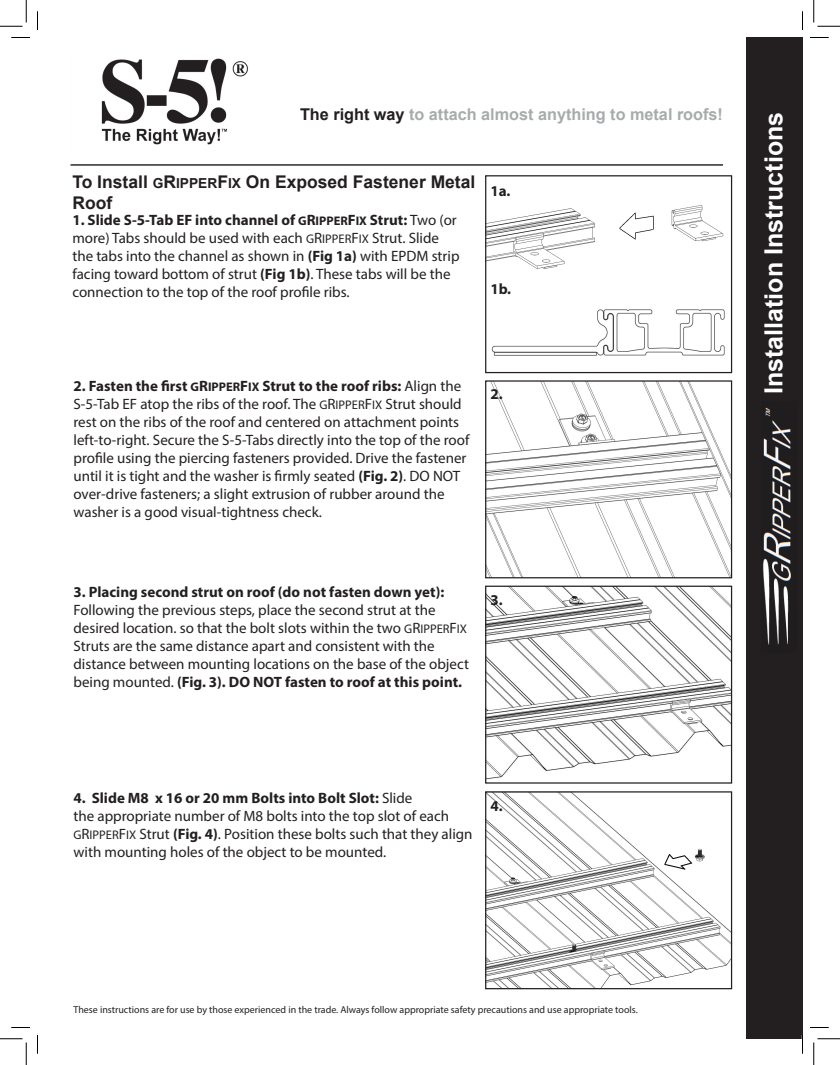
<style>
.page{position:relative;width:840px;height:1065px;background:#fff}
.page>*{position:absolute;margin:0;border:0;box-sizing:border-box;transform-origin:0 0}
.t1{font:700 25px "Arial";color:#fff}
.t2{font:700 17.5px/21px "Arial";color:#231f20}
.t3{font:700 16.25px "Arial";color:#a8abac}
.t4{font:15px/18px "Myriad Pro";color:#231f20}
.t5{font:700 15px "Myriad Pro";color:#231f20}
.t6{font:10px "Myriad Pro";color:#231f20}
.s1{color:#231f20}
.s2{font-size:13.75px}
.s3{font-weight:700}
.s4{font-weight:700;font-size:12.5px}
.s5{font-size:12.5px}
</style>
<div class="page">
<img style="left:491px;top:309px;width:234px;height:47px">
<div style="left:746px;top:38px;width:56px;height:1001px;background:#231f20"></div>
<hr style="left:71px;top:164px;width:652px;height:2px;background:#000">
<img style="left:487px;top:382px;width:243px;height:194px">
<div style="left:485px;top:380px;width:247px;height:198px;border:1px solid #231f20"></div>
<img style="left:487px;top:205px;width:237px;height:64px">
<div style="left:485px;top:175px;width:247px;height:198px;border:1px solid #231f20"></div>
<img style="left:763px;top:407px;width:28px;height:238px">
<img style="left:487px;top:588px;width:243px;height:192px">
<div style="left:485px;top:586px;width:247px;height:198px;border:1px solid #231f20"></div>
<img style="left:487px;top:793px;width:243px;height:194px">
<div style="left:485px;top:791px;width:247px;height:198px;border:1px solid #231f20"></div>
<img style="left:101px;top:58px;width:147px;height:87px">
<svg style="left:11px;top:37px;width:19px;height:1px"></svg>
<svg style="left:810px;top:37px;width:19px;height:1px"></svg>
<svg style="left:11px;top:1027px;width:19px;height:1px"></svg>
<svg style="left:810px;top:1027px;width:19px;height:1px"></svg>
<svg style="left:37px;top:11px;width:1px;height:19px"></svg>
<svg style="left:37px;top:1035px;width:1px;height:19px"></svg>
<svg style="left:802px;top:11px;width:1px;height:19px"></svg>
<svg style="left:802px;top:1035px;width:1px;height:19px"></svg>
<svg style="left:0;top:0;width:27px;height:27px"></svg>
<svg style="left:0;top:1039px;width:27px;height:26px"></svg>
<svg style="left:814px;top:0;width:26px;height:27px"></svg>
<svg style="left:814px;top:1039px;width:26px;height:26px"></svg>
<p class="t3" style="left:300px;top:104px;width:425px"><span class="s1">The right way</span> to attach almost anything to metal roofs!</p>
<p class="t2" style="left:72px;top:172px;width:405px">To Install <span class="s2">G</span>R<span class="s2">IPPER</span>F<span class="s2">IX</span> On Exposed Fastener Metal<br>Roof</p>
<p class="t5" style="left:490px;top:181px;width:22px">1a.</p>
<p class="t4" style="left:72px;top:211px;width:389px"><span class="s3">1. Slide S-5-Tab EF into channel of</span> <span class="s4">G</span><span class="s3">R</span><span class="s4">IPPER</span><span class="s3">F</span><span class="s4">IX</span> <span class="s3">Strut:</span> Two (or more) Tabs should be used with each <span class="s5">G</span>R<span class="s5">IPPER</span>F<span class="s5">IX</span> Strut. Slide the tabs into the channel as shown in <span class="s3">(Fig 1a)</span> with EPDM strip facing toward bottom of strut <span class="s3">(Fig 1b)</span>. These tabs will be the connection to the top of the roof profile ribs.</p>
<p class="t5" style="left:490px;top:279px;width:22px">1b.</p>
<p class="t4" style="left:73px;top:377px;width:397px"><span class="s3">2. Fasten the first</span> <span class="s4">G</span><span class="s3">R</span><span class="s4">IPPER</span><span class="s3">F</span><span class="s4">IX</span> <span class="s3">Strut to the roof ribs:</span> Align the S-5-Tab EF atop the ribs of the roof. The <span class="s5">G</span>R<span class="s5">IPPER</span>F<span class="s5">IX</span> Strut should rest on the ribs of the roof and centered on attachment points left-to-right. Secure the S-5-Tabs directly into the top of the roof profile using the piercing fasteners provided. Drive the fastener until it is tight and the washer is firmly seated <span class="s3">(Fig. 2)</span>. DO NOT over-drive fasteners; a slight extrusion of rubber around the washer is a good visual-tightness check.</p>
<p class="t5" style="left:490px;top:384px;width:14px">2.</p>
<p class="t5" style="left:73px;top:582px;width:372px">3. Placing second strut on roof (do not fasten down yet):</p>
<p class="t4" style="left:73px;top:601px;width:397px">Following the previous steps, place the second strut at the desired location. so that the bolt slots within the two <span class="s5">G</span>R<span class="s5">IPPER</span>F<span class="s5">IX </span>Struts are the same distance apart and consistent with the distance between mounting locations on the base of the object being mounted. <span class="s3">(Fig. 3). DO NOT fasten to roof at this point.</span></p>
<p class="t5" style="left:490px;top:590px;width:14px">3.</p>
<p class="t4" style="left:73px;top:788px;width:401px"><span class="s3">4. Slide M8 x 16 or 20 mm Bolts into Bolt Slot:</span> Slide<br>the appropriate number of M8 bolts into the top slot of each <span class="s5">G</span>R<span class="s5">IPPER</span>F<span class="s5">IX</span> Strut <span class="s3">(Fig. 4)</span>. Position these bolts such that they align with mounting holes of the object to be mounted.</p>
<p class="t5" style="left:490px;top:796px;width:14px">4.</p>
<h1 class="t1" style="left:757px;top:394px;width:283px;rotate:-90deg">Installation Instructions</h1>
<p class="t6" style="left:73px;top:1003px;width:566px">These instructions are for use by those experienced in the trade. Always follow appropriate safety precautions and use appropriate tools.</p>
</div>
